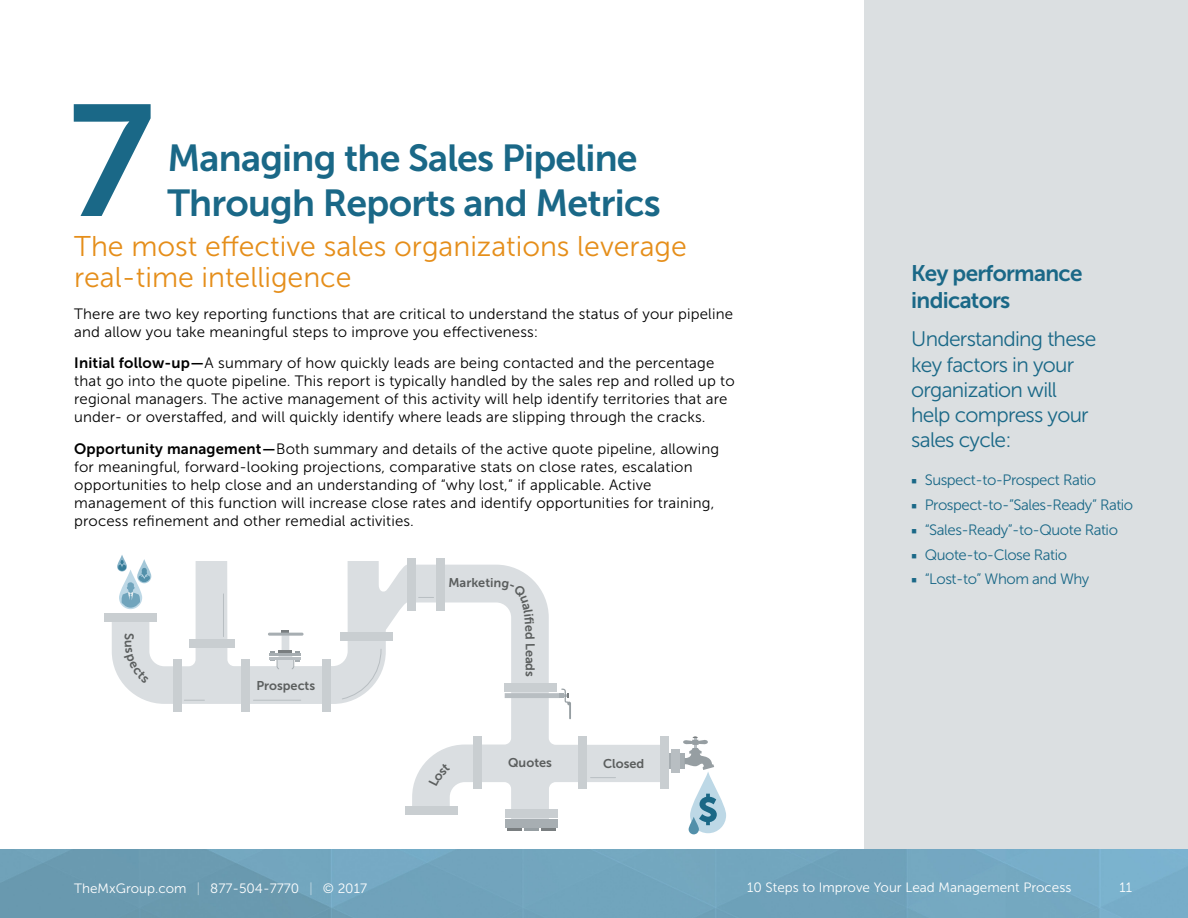
<style>
.page{position:relative;width:1188px;height:918px;background:#fff}
.page>*{position:absolute;margin:0;border:0;box-sizing:border-box;transform-origin:0 0}
.t1{font:157.5px "Museo Sans 700";color:#1a6887}
.t2{font:37.5px/45px "Museo Sans 700";letter-spacing:-.02em;color:#1a6887}
.t3{font:28.5px/31.5px "Museo Sans 300";color:#e58e1a}
.t4{font:22.5px/27px "Museo Sans 700";letter-spacing:-.03em;color:#1a6887}
.t5{font:21px/25.2px "Museo Sans 300";letter-spacing:-.035em;color:#1a6887}
.t6{font:15px/18px "Museo Sans 300";letter-spacing:.01em;color:#000}
.t7{font:15px "Museo Sans 300";letter-spacing:-.03em;color:#1a6887}
.t8{font:13.5px "Museo Sans 300";color:#fff}
.t9{font:12.75px "Museo Sans 700";color:#5b5e5e}
.s1{font-family:"Museo Sans 700"}
.s2{font-family:"Minion Pro";font-weight:700;font-stretch:condensed}
</style>
<div class="page">
<div style="left:864px;top:0;width:324px;height:918px;background:#dbdfe1"></div>
<svg style="left:690px;top:772px;width:36px;height:61px"></svg>
<svg style="left:689px;top:817px;width:10px;height:17px"></svg>
<svg style="left:112px;top:561px;width:549px;height:258px"></svg>
<svg style="left:342px;top:649px;width:40px;height:51px"></svg>
<div style="left:668px;top:753px;width:17px;height:16px;background:#a7aeb2"></div>
<div style="left:671px;top:749px;width:9px;height:24px;background:#b8bec2"></div>
<svg style="left:683px;top:736px;width:31px;height:34px"></svg>
<div style="left:119px;top:570px;width:23px;height:39px;background:#bdd8e6;border-radius:12px"></div>
<svg style="left:505px;top:688px;width:66px;height:31px"></svg>
<svg style="left:117px;top:555px;width:10px;height:17px"></svg>
<svg style="left:137px;top:559px;width:14px;height:24px"></svg>
<svg style="left:118px;top:560px;width:32px;height:48px"></svg>
<svg style="left:699px;top:794px;width:18px;height:31px"></svg>
<svg style="left:419px;top:597px;width:15px;height:1px"></svg>
<svg style="left:591px;top:777px;width:25px;height:1px"></svg>
<hr style="left:223px;top:594px;width:1px;height:43px;background:#b8bec2">
<hr style="left:253px;top:700px;width:48px;height:1px;background:#b8bec2">
<svg style="left:184px;top:700px;width:20px;height:1px"></svg>
<div style="left:505px;top:683px;width:52px;height:8px;background:#c9ced1"></div>
<div style="left:340px;top:632px;width:53px;height:9px;background:#c9ced1"></div>
<div style="left:189px;top:639px;width:45px;height:9px;background:#c9ced1"></div>
<div style="left:405px;top:806px;width:53px;height:8px;background:#c9ced1"></div>
<div style="left:104px;top:613px;width:53px;height:9px;background:#c9ced1"></div>
<div style="left:242px;top:660px;width:8px;height:52px;background:#c9ced1"></div>
<div style="left:407px;top:558px;width:9px;height:53px;background:#c9ced1"></div>
<div style="left:437px;top:558px;width:8px;height:53px;background:#c9ced1"></div>
<hr style="left:541px;top:828px;width:14px;height:3px;background:#797e80">
<hr style="left:524px;top:828px;width:15px;height:3px;background:#969ea2">
<hr style="left:507px;top:828px;width:15px;height:3px;background:#797e80">
<div style="left:505px;top:809px;width:53px;height:8px;background:#c9ced1"></div>
<div style="left:505px;top:819px;width:53px;height:9px;background:#a7aeb2"></div>
<div style="left:173px;top:660px;width:9px;height:52px;background:#c9ced1"></div>
<hr style="left:269px;top:653px;width:32px;height:2px;background:#a7aeb2">
<svg style="left:271px;top:650px;width:29px;height:3px"></svg>
<svg style="left:282px;top:630px;width:7px;height:3px"></svg>
<svg style="left:291px;top:660px;width:9px;height:10px"></svg>
<svg style="left:271px;top:660px;width:9px;height:10px"></svg>
<hr style="left:269px;top:657px;width:32px;height:3px;background:#b8bec2">
<hr style="left:268px;top:633px;width:36px;height:3px;background:#a7aeb2;border-radius:2px">
<div style="left:579px;top:736px;width:8px;height:53px;background:#c9ced1"></div>
<div style="left:473px;top:736px;width:8px;height:53px;background:#c9ced1"></div>
<div style="left:322px;top:660px;width:9px;height:52px;background:#c9ced1"></div>
<div style="left:661px;top:736px;width:8px;height:53px;background:#c9ced1"></div>
<img style="left:0;top:850px;width:1188px;height:68px">
<svg style="left:494px;top:581px;width:41px;height:75px"></svg>
<svg style="left:429px;top:763px;width:21px;height:23px"></svg>
<svg style="left:124px;top:641px;width:25px;height:43px"></svg>
<h1 class="t1" style="left:68px;top:74px;width:87px">7</h1>
<h2 class="t2" style="left:167px;top:136px;width:495px">Managing the Sales Pipeline<br>Through Reports and Metrics</h2>
<h3 class="t3" style="left:74px;top:230px;width:614px">The most effective sales organizations leverage real-time intelligence</h3>
<p class="t6" style="left:74px;top:305px;width:660px">There are two key reporting functions that are critical to understand the status of your pipeline and allow you take meaningful steps to improve you effectiveness:</p>
<p class="t6" style="left:74px;top:354px;width:662px"><span class="s1">Initial follow-up —</span> A summary of how quickly leads are being contacted and the percentage that go into the quote pipeline. This report is typically handled by the sales rep and rolled up to regional managers. The active management of this activity will help identify territories that are under- or overstaffed, and will quickly identify where leads are slipping through the cracks.</p>
<p class="t6" style="left:74px;top:440px;width:646px"><span class="s1">Opportunity management —</span> Both summary and details of the active quote pipeline, allowing for meaningful, forward-looking projections, comparative stats on close rates, escalation opportunities to help close and an understanding of “why lost,” if applicable. Active management of this function will increase close rates and identify opportunities for training, process refinement and other remedial activities.</p>
<p class="t9" style="left:136px;top:633px;width:9px;rotate:90deg">S</p>
<p class="t9" style="left:256px;top:678px;width:60px">Prospects</p>
<p class="t9" style="left:448px;top:576px;width:47px">Marketi</p>
<p class="t9" style="left:537px;top:657px;width:22px;rotate:90deg">ads</p>
<p class="t9" style="left:508px;top:756px;width:45px">Quotes</p>
<p class="t9" style="left:603px;top:756px;width:43px">Closed</p>
<h3 class="t4" style="left:911px;top:259px;width:173px">Key performance indicators</h3>
<h3 class="t5" style="left:911px;top:327px;width:187px">Understanding these key factors in your organization will help compress your sales cycle:</h3>
<p class="t7" style="left:911px;top:472px;width:187px"><span class="s2">■</span> Suspect-to-Prospect Ratio</p>
<p class="t7" style="left:911px;top:497px;width:224px"><span class="s2">■</span> Prospect-to-”Sales-Ready” Ratio</p>
<p class="t7" style="left:911px;top:522px;width:208px"><span class="s2">■</span> “Sales-Ready”-to-Quote Ratio</p>
<p class="t7" style="left:911px;top:546px;width:157px"><span class="s2">■</span> Quote-to-Close Ratio</p>
<p class="t7" style="left:911px;top:571px;width:180px"><span class="s2">■</span> “Lost-to” Whom and Why</p>
<p class="t8" style="left:74px;top:882px;width:294px">TheMxGroup.com | 877-504-7770 | © 2017</p>
<p class="t8" style="left:747px;top:880px;width:326px">10 Steps to Improve Your Lead Management Process</p>
<p class="t8" style="left:1120px;top:880px;width:14px">11</p>
</div>
